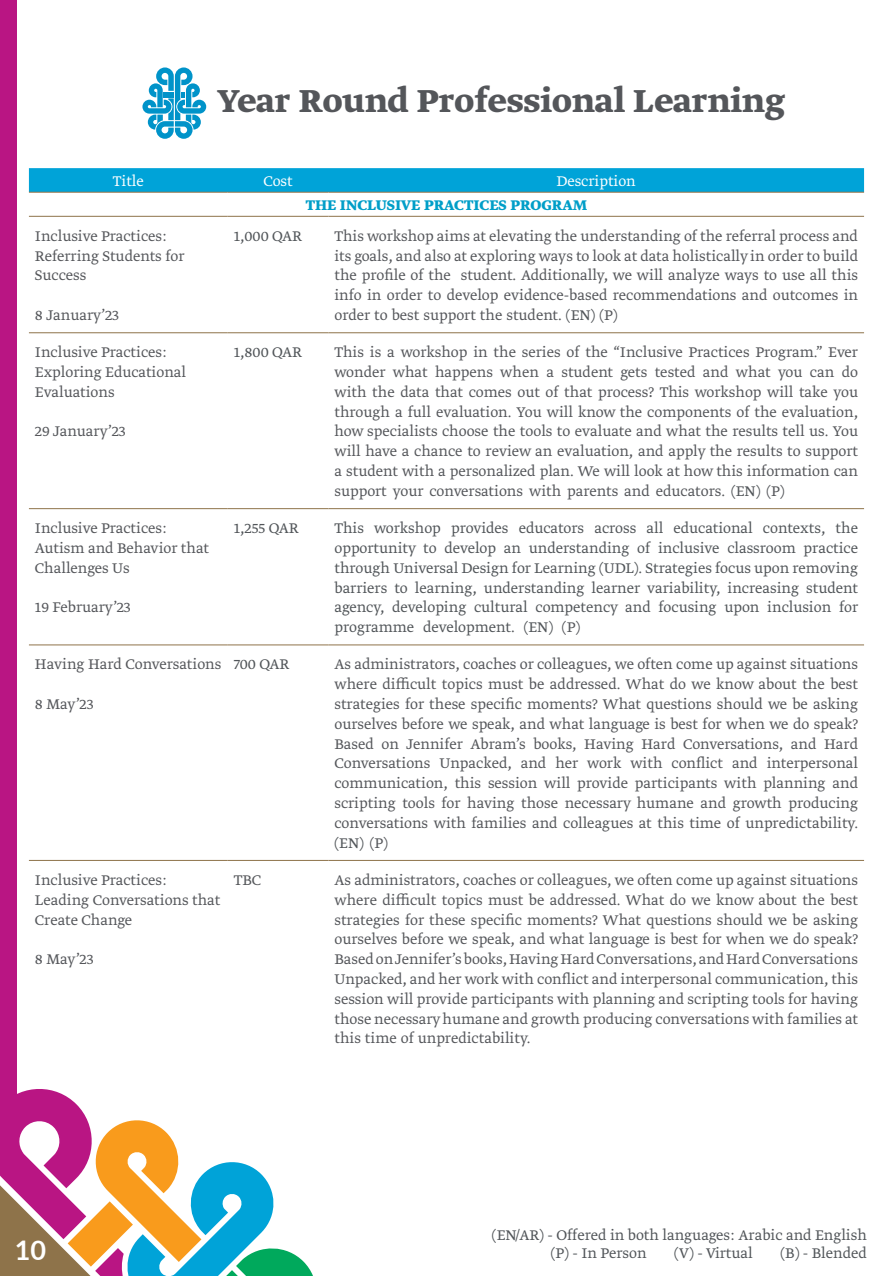
<style>
.page{position:relative;width:893px;height:1276px;background:#fff}
.page>*{position:absolute;margin:0;border:0;box-sizing:border-box;transform-origin:0 0}
.t1{font:700 37.5px "Greta Arabic";color:#54565a}
.t2{font:700 27px "Lato";color:#fff}
.t3{font:300 16.5px/19.8px "Greta Arabic";color:#54565a}
.t4{font:300 16.5px/19.8px "Greta Arabic";color:#515559;text-align:justify}
.t5{font:700 16.5px "Greta Arabic";color:#009ec8}
.t6{font:300 16.5px "Greta Arabic";color:#fff}
.s1{color:#515559}
.s2{color:#54565a}
</style>
<div class="page">
<svg style="left:0;top:1084px;width:313px;height:192px"></svg>
<div style="left:0;top:0;width:16px;height:1130px;background:#b91583"></div>
<svg style="left:29px;top:168px;width:835px;height:24px;background:#03a2d6"></svg>
<hr style="left:29px;top:192px;width:199px;height:1px;background:#8e734a">
<hr style="left:228px;top:192px;width:100px;height:1px;background:#8e734a">
<hr style="left:328px;top:192px;width:536px;height:1px;background:#8e734a">
<hr style="left:29px;top:644px;width:199px;height:1px;background:#8e734a">
<hr style="left:228px;top:644px;width:100px;height:1px;background:#8e734a">
<hr style="left:328px;top:644px;width:536px;height:1px;background:#8e734a">
<hr style="left:29px;top:860px;width:199px;height:1px;background:#8e734a">
<hr style="left:228px;top:860px;width:100px;height:1px;background:#8e734a">
<hr style="left:328px;top:860px;width:536px;height:1px;background:#8e734a">
<hr style="left:29px;top:216px;width:199px;height:1px;background:#8e734a">
<hr style="left:228px;top:216px;width:100px;height:1px;background:#8e734a">
<hr style="left:328px;top:216px;width:536px;height:1px;background:#8e734a">
<hr style="left:29px;top:332px;width:199px;height:1px;background:#8e734a">
<hr style="left:228px;top:332px;width:100px;height:1px;background:#8e734a">
<hr style="left:328px;top:332px;width:536px;height:1px;background:#8e734a">
<hr style="left:29px;top:508px;width:199px;height:1px;background:#8e734a">
<hr style="left:228px;top:508px;width:100px;height:1px;background:#8e734a">
<hr style="left:328px;top:508px;width:536px;height:1px;background:#8e734a">
<svg style="left:142px;top:67px;width:64px;height:72px"></svg>
<h1 class="t1" style="left:218px;top:77px;width:569px">Year Round Professional Learning</h1>
<p class="t6" style="left:113px;top:170px;width:32px">Title</p>
<p class="t6" style="left:263px;top:170px;width:31px">Cost</p>
<p class="t6" style="left:557px;top:170px;width:81px">Description</p>
<p class="t5" style="left:306px;top:195px;width:283px">THE INCLUSIVE PRACTICES PROGRAM</p>
<p class="t3" style="left:35px;top:225px;width:151px">Inclusive Practices:<br>Referring Students for<br>Success</p>
<p class="t3" style="left:35px;top:304px;width:86px">8 January’23</p>
<p class="t4" style="left:234px;top:225px;width:70px">1,000 QAR</p>
<p class="t3" style="left:334px;top:225px;width:525px;text-align:justify">This workshop aims at elevating the understanding of the referral process and its goals, and also at exploring ways to look at data holistically in order to build the profile of the student. Additionally, we will analyze ways to use all this info in order to develop evidence-based recommendations and outcomes in order to best support the student. <span class="s1">(EN)</span> (P)</p>
<p class="t3" style="left:35px;top:342px;width:153px">Inclusive Practices:<br>Exploring Educational<br>Evaluations</p>
<p class="t3" style="left:35px;top:421px;width:92px">29 January’23</p>
<p class="t4" style="left:234px;top:342px;width:70px">1,800 QAR</p>
<p class="t3" style="left:334px;top:342px;width:525px;text-align:justify">This is a workshop in the series of the “Inclusive Practices Program.” Ever wonder what happens when a student gets tested and what you can do with the data that comes out of that process? This workshop will take you through a full evaluation. You will know the components of the evaluation, how specialists choose the tools to evaluate and what the results tell us. You will have a chance to review an evaluation, and apply the results to support a student with a personalized plan. We will look at how this information can support your conversations with parents and educators. <span class="s1">(EN)</span> (P)</p>
<p class="t3" style="left:35px;top:517px;width:176px">Inclusive Practices:<br>Autism and Behavior that<br>Challenges Us</p>
<p class="t3" style="left:35px;top:597px;width:97px">19 February’23</p>
<p class="t4" style="left:234px;top:517px;width:66px">1,255 QAR</p>
<p class="t4" style="left:334px;top:517px;width:525px">This workshop provides educators across all educational contexts, the opportunity to develop an understanding of inclusive classroom practice through Universal Design for Learning (UDL). Strategies focus upon removing barriers to learning, understanding learner variability, increasing student agency, developing cultural competency and focusing upon inclusion for programme development. (EN) <span class="s2">(P)</span></p>
<p class="t3" style="left:35px;top:654px;width:188px">Having Hard Conversations</p>
<p class="t3" style="left:35px;top:693px;width:60px">8 May’23</p>
<p class="t4" style="left:234px;top:654px;width:57px">700 QAR</p>
<p class="t3" style="left:334px;top:654px;width:525px;text-align:justify">As administrators, coaches or colleagues, we often come up against situations where difficult topics must be addressed. What do we know about the best strategies for these specific moments? What questions should we be asking ourselves before we speak, and what language is best for when we do speak?<br>Based on Jennifer Abram’s books, Having Hard Conversations, and Hard Conversations Unpacked, and her work with conflict and interpersonal communication, this session will provide participants with planning and scripting tools for having those necessary humane and growth producing conversations with families and colleagues at this time of unpredictability. <span class="s1">(EN)</span> (P)</p>
<p class="t3" style="left:35px;top:869px;width:187px">Inclusive Practices:<br>Leading Conversations that<br>Create Change</p>
<p class="t3" style="left:35px;top:948px;width:60px">8 May’23</p>
<p class="t3" style="left:234px;top:869px;width:29px">TBC</p>
<p class="t3" style="left:334px;top:869px;width:525px;text-align:justify">As administrators, coaches or colleagues, we often come up against situations where difficult topics must be addressed. What do we know about the best strategies for these specific moments? What questions should we be asking ourselves before we speak, and what language is best for when we do speak?<br>Based on Jennifer’s books, Having Hard Conversations, and Hard Conversations Unpacked, and her work with conflict and interpersonal communication, this session will provide participants with planning and scripting tools for having those necessary humane and growth producing conversations with families at this time of unpredictability.</p>
<h2 class="t2" style="left:15px;top:1230px;width:33px">10</h2>
<p class="t4" style="left:551px;top:1225px;width:317px;line-height:18px;text-indent:-59px">(EN/AR) - Offered in both languages: Arabic and English (P) - In Person</p>
<p class="t4" style="left:674px;top:1242px;width:80px">(V) - Virtual</p>
<p class="t4" style="left:780px;top:1242px;width:88px">(B) - Blended</p>
</div>
